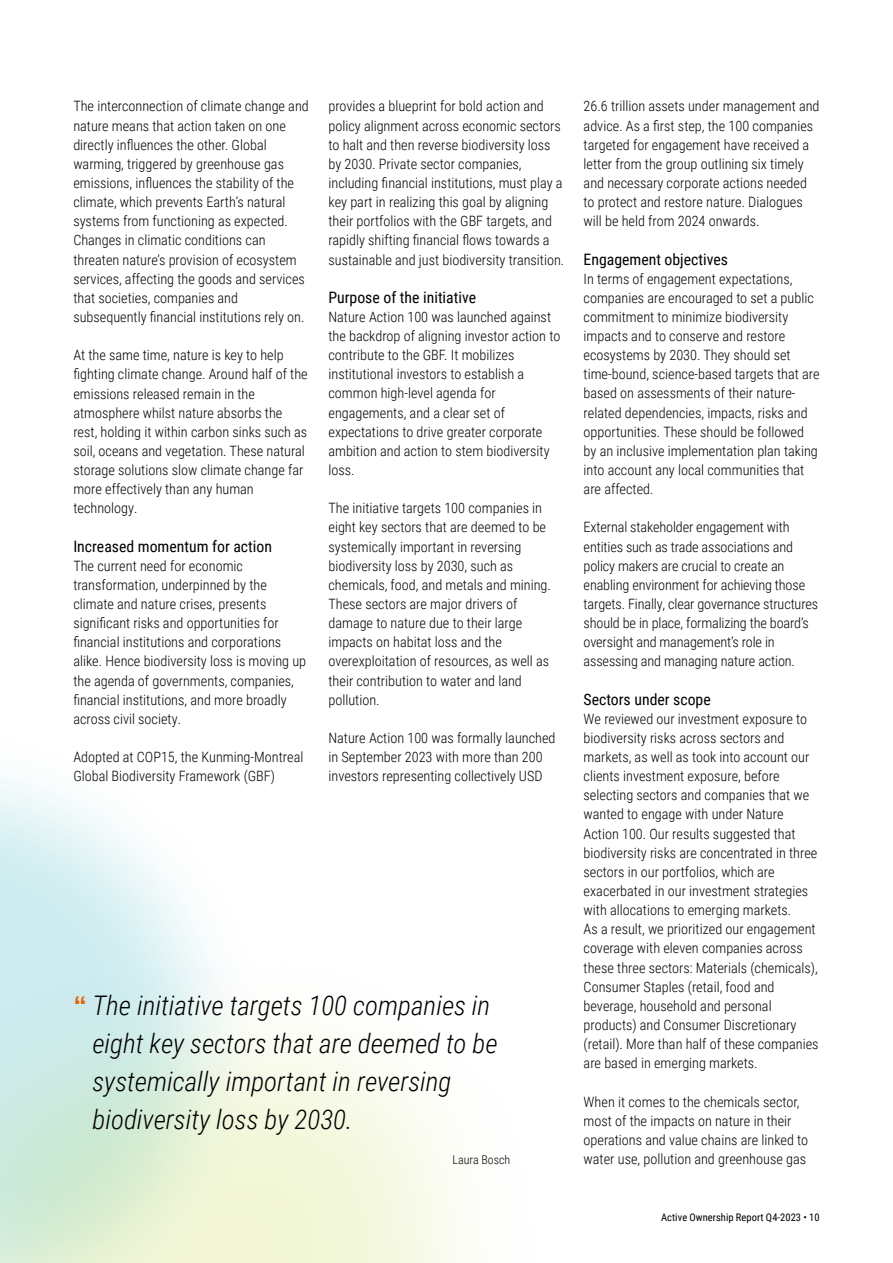
<style>
.page{position:relative;width:893px;height:1263px;background:#fff}
.page>*{position:absolute;margin:0;border:0;box-sizing:border-box;transform-origin:0 0}
.t1{font:italic 300 27px/38.2px "Roboto Condensed";color:#000}
.t2{font:15.75px "Roboto Condensed";color:#000}
.t3{font:300 14.25px/19.2px "Roboto Condensed";color:#000}
.t4{font:300 12px "Roboto Condensed";color:#000}
.t5{font:10.5px "Roboto Condensed";letter-spacing:.005em;color:#000}
.s1{font-family:"Ramabhadra";font-weight:400;font-style:normal;color:#e76408}
</style>
<div class="page">
<p class="t3" style="left:73px;top:96px;width:237px">The interconnection of climate change and nature means that action taken on one directly influences the other. Global warming, triggered by greenhouse gas emissions, influences the stability of the climate, which prevents Earth’s natural systems from functioning as expected.<br>Changes in climatic conditions can threaten nature’s provision of ecosystem services, affecting the goods and services that societies, companies and subsequently financial institutions rely on.</p>
<p class="t3" style="left:73px;top:345px;width:236px">At the same time, nature is key to help fighting climate change. Around half of the emissions released remain in the atmosphere whilst nature absorbs the rest, holding it within carbon sinks such as soil, oceans and vegetation. These natural storage solutions slow climate change far more effectively than any human technology.</p>
<p class="t2" style="left:73px;top:535px;width:200px">Increased momentum for action</p>
<p class="t3" style="left:73px;top:555px;width:234px">The current need for economic transformation, underpinned by the climate and nature crises, presents significant risks and opportunities for financial institutions and corporations alike. Hence biodiversity loss is moving up the agenda of governments, companies, financial institutions, and more broadly across civil society.</p>
<p class="t3" style="left:73px;top:747px;width:232px">Adopted at COP15, the Kunming-Montreal<br>Global Biodiversity Framework (GBF)</p>
<p class="t3" style="left:328px;top:96px;width:237px">provides a blueprint for bold action and policy alignment across economic sectors to halt and then reverse biodiversity loss by 2030. Private sector companies, including financial institutions, must play a key part in realizing this goal by aligning their portfolios with the GBF targets, and rapidly shifting financial flows towards a sustainable and just biodiversity transition.</p>
<p class="t2" style="left:328px;top:286px;width:149px">Purpose of the initiative</p>
<p class="t3" style="left:328px;top:307px;width:233px">Nature Action 100 was launched against the backdrop of aligning investor action to contribute to the GBF. It mobilizes institutional investors to establish a common high-level agenda for engagements, and a clear set of expectations to drive greater corporate ambition and action to stem biodiversity loss.</p>
<p class="t3" style="left:328px;top:498px;width:224px">The initiative targets 100 companies in eight key sectors that are deemed to be systemically important in reversing biodiversity loss by 2030, such as chemicals, food, and metals and mining.<br>These sectors are major drivers of damage to nature due to their large impacts on habitat loss and the overexploitation of resources, as well as their contribution to water and land pollution.</p>
<p class="t3" style="left:328px;top:728px;width:229px">Nature Action 100 was formally launched in September 2023 with more than 200 investors representing collectively USD</p>
<h1 class="t1" style="left:92px;top:985px;width:407px;text-indent:-19px"><span class="s1">“</span> The initiative targets 100 companies in eight key sectors that are deemed to be systemically important in reversing biodiversity loss by 2030.</h1>
<p class="t4" style="left:453px;top:1151px;width:59px">Laura Bosch</p>
<p class="t3" style="left:584px;top:96px;width:237px">26.6 trillion assets under management and advice. As a first step, the 100 companies targeted for engagement have received a letter from the group outlining six timely and necessary corporate actions needed to protect and restore nature. Dialogues will be held from 2024 onwards.</p>
<p class="t2" style="left:584px;top:248px;width:146px">Engagement objectives</p>
<p class="t3" style="left:584px;top:268px;width:237px">In terms of engagement expectations, companies are encouraged to set a public commitment to minimize biodiversity impacts and to conserve and restore ecosystems by 2030. They should set time-bound, science-based targets that are based on assessments of their nature&shy;related dependencies, impacts, risks and opportunities. These should be followed by an inclusive implementation plan taking into account any local communities that are affected.</p>
<p class="t3" style="left:584px;top:517px;width:236px">External stakeholder engagement with entities such as trade associations and policy makers are crucial to create an enabling environment for achieving those targets. Finally, clear governance structures should be in place, formalizing the board’s oversight and management’s role in assessing and managing nature action.</p>
<p class="t2" style="left:584px;top:688px;width:129px">Sectors under scope</p>
<p class="t3" style="left:584px;top:708px;width:236px">We reviewed our investment exposure to biodiversity risks across sectors and markets, as well as took into account our clients investment exposure, before selecting sectors and companies that we wanted to engage with under Nature Action 100. Our results suggested that biodiversity risks are concentrated in three sectors in our portfolios, which are exacerbated in our investment strategies with allocations to emerging markets.<br>As a result, we prioritized our engagement coverage with eleven companies across these three sectors: Materials (chemicals), Consumer Staples (retail, food and beverage, household and personal products) and Consumer Discretionary (retail). More than half of these companies are based in emerging markets.</p>
<p class="t3" style="left:584px;top:1091px;width:226px">When it comes to the chemicals sector, most of the impacts on nature in their operations and value chains are linked to water use, pollution and greenhouse gas</p>
<p class="t5" style="left:661px;top:1210px;width:160px">Active Ownership Report Q4-2023 • 10</p>
</div>
